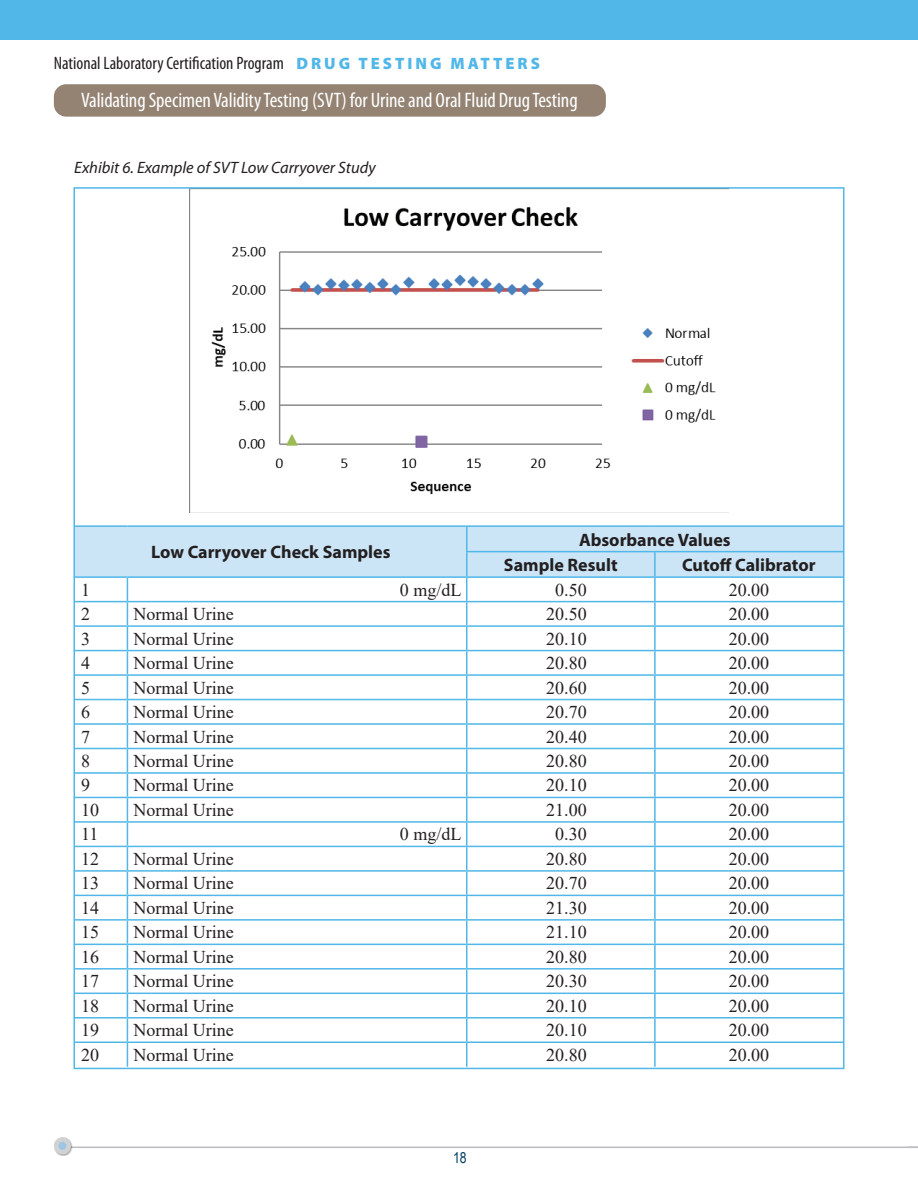
<style>
.page{position:relative;width:918px;height:1188px;background:#fff}
.page>*{position:absolute;margin:0;border:0;box-sizing:border-box;transform-origin:0 0}
.t1{font:condensed 21px "Myriad Pro";letter-spacing:-.005em;color:#fff}
.t2{font:18px "Times New Roman";color:#231f20}
.t3{font:700 18px "Myriad Pro";color:#231f20}
.t4{font:condensed 18px "Myriad Pro";color:#231f20}
.Table_Title{font:italic 16.5px "Myriad Pro";color:#231f20}
.t5{font:15px "Arial Narrow";color:#003e5e}
.s1{font-weight:900;font-stretch:normal;font-size:16.5px;color:#50b7e8}
</style>
<div class="page">
<hr style="left:68px;top:1147px;width:850px;height:1px;background:#bcbdc0">
<div style="left:54px;top:1138px;width:19px;height:18px;background:#231f20;opacity:.35"></div>
<div style="left:56px;top:1140px;width:13px;height:12px;background:#9dc6e5;border-radius:50%"></div>
<div style="left:54px;top:1137px;width:17px;height:17px;border:4px solid #d1d2d4;border-radius:50%"></div>
<div style="left:0;top:0;width:918px;height:40px;background:#50b7e8"></div>
<div style="left:54px;top:84px;width:552px;height:33px;background:#948373;border-radius:12px"></div>
<img style="left:189px;top:190px;width:540px;height:323px">
<hr style="left:75px;top:525px;width:52px;height:2px;background:#50b7e8">
<hr style="left:127px;top:525px;width:340px;height:2px;background:#50b7e8">
<hr style="left:467px;top:525px;width:188px;height:2px;background:#50b7e8">
<hr style="left:655px;top:525px;width:188px;height:2px;background:#50b7e8">
<svg style="left:77px;top:526px;width:764px;height:540px"></svg>
<hr style="left:467px;top:1042px;width:188px;height:1px;background:#50b7e8">
<hr style="left:466px;top:1043px;width:2px;height:24px;background:#50b7e8">
<hr style="left:655px;top:1042px;width:188px;height:1px;background:#50b7e8">
<hr style="left:654px;top:1043px;width:2px;height:24px;background:#50b7e8">
<p class="t4" style="left:54px;top:54px;width:488px">National Laboratory Certification Program <span class="s1">D R U G T E S T I N G M AT T E R S</span></p>
<p class="t1" style="left:81px;top:89px;width:498px">Validating Specimen Validity Testing (SVT) for Urine and Oral Fluid Drug Testing</p>
<p class="Table_Title" style="left:74px;top:159px;width:303px">Exhibit 6. Example of SVT Low Carryover Study</p>
<p class="t3" style="left:151px;top:542px;width:241px">Low Carryover Check Samples</p>
<p class="t3" style="left:579px;top:529px;width:153px">Absorbance Values</p>
<p class="t3" style="left:504px;top:555px;width:115px">Sample Result</p>
<p class="t3" style="left:682px;top:555px;width:135px">Cutoff Calibrator</p>
<p class="t2" style="left:81px;top:577px;width:10px">1</p>
<p class="t2" style="left:400px;top:577px;width:63px">0 mg/dL</p>
<p class="t2" style="left:555px;top:577px;width:33px">0.50</p>
<p class="t2" style="left:729px;top:577px;width:42px">20.00</p>
<p class="t2" style="left:81px;top:601px;width:10px">2</p>
<p class="t2" style="left:133px;top:601px;width:102px">Normal Urine</p>
<p class="t2" style="left:546px;top:601px;width:42px">20.50</p>
<p class="t2" style="left:729px;top:601px;width:42px">20.00</p>
<p class="t2" style="left:81px;top:626px;width:10px">3</p>
<p class="t2" style="left:133px;top:626px;width:102px">Normal Urine</p>
<p class="t2" style="left:546px;top:626px;width:42px">20.10</p>
<p class="t2" style="left:729px;top:626px;width:42px">20.00</p>
<p class="t2" style="left:81px;top:650px;width:10px">4</p>
<p class="t2" style="left:133px;top:650px;width:102px">Normal Urine</p>
<p class="t2" style="left:546px;top:650px;width:42px">20.80</p>
<p class="t2" style="left:729px;top:650px;width:42px">20.00</p>
<p class="t2" style="left:81px;top:675px;width:10px">5</p>
<p class="t2" style="left:133px;top:675px;width:102px">Normal Urine</p>
<p class="t2" style="left:546px;top:675px;width:42px">20.60</p>
<p class="t2" style="left:729px;top:675px;width:42px">20.00</p>
<p class="t2" style="left:81px;top:699px;width:10px">6</p>
<p class="t2" style="left:133px;top:699px;width:102px">Normal Urine</p>
<p class="t2" style="left:546px;top:699px;width:42px">20.70</p>
<p class="t2" style="left:729px;top:699px;width:42px">20.00</p>
<p class="t2" style="left:81px;top:724px;width:10px">7</p>
<p class="t2" style="left:133px;top:724px;width:102px">Normal Urine</p>
<p class="t2" style="left:546px;top:724px;width:42px">20.40</p>
<p class="t2" style="left:729px;top:724px;width:42px">20.00</p>
<p class="t2" style="left:81px;top:748px;width:10px">8</p>
<p class="t2" style="left:133px;top:748px;width:102px">Normal Urine</p>
<p class="t2" style="left:546px;top:748px;width:42px">20.80</p>
<p class="t2" style="left:729px;top:748px;width:42px">20.00</p>
<p class="t2" style="left:81px;top:773px;width:10px">9</p>
<p class="t2" style="left:133px;top:773px;width:102px">Normal Urine</p>
<p class="t2" style="left:546px;top:773px;width:42px">20.10</p>
<p class="t2" style="left:729px;top:773px;width:42px">20.00</p>
<p class="t2" style="left:81px;top:797px;width:19px">10</p>
<p class="t2" style="left:133px;top:797px;width:102px">Normal Urine</p>
<p class="t2" style="left:546px;top:797px;width:42px">21.00</p>
<p class="t2" style="left:729px;top:797px;width:42px">20.00</p>
<p class="t2" style="left:81px;top:822px;width:19px">11</p>
<p class="t2" style="left:400px;top:822px;width:63px">0 mg/dL</p>
<p class="t2" style="left:555px;top:822px;width:33px">0.30</p>
<p class="t2" style="left:729px;top:822px;width:42px">20.00</p>
<p class="t2" style="left:81px;top:846px;width:19px">12</p>
<p class="t2" style="left:133px;top:846px;width:102px">Normal Urine</p>
<p class="t2" style="left:546px;top:846px;width:42px">20.80</p>
<p class="t2" style="left:729px;top:846px;width:42px">20.00</p>
<p class="t2" style="left:81px;top:871px;width:19px">13</p>
<p class="t2" style="left:133px;top:871px;width:102px">Normal Urine</p>
<p class="t2" style="left:546px;top:871px;width:42px">20.70</p>
<p class="t2" style="left:729px;top:871px;width:42px">20.00</p>
<p class="t2" style="left:81px;top:895px;width:19px">14</p>
<p class="t2" style="left:133px;top:895px;width:102px">Normal Urine</p>
<p class="t2" style="left:546px;top:895px;width:42px">21.30</p>
<p class="t2" style="left:729px;top:895px;width:42px">20.00</p>
<p class="t2" style="left:81px;top:920px;width:19px">15</p>
<p class="t2" style="left:133px;top:920px;width:102px">Normal Urine</p>
<p class="t2" style="left:546px;top:920px;width:42px">21.10</p>
<p class="t2" style="left:729px;top:920px;width:42px">20.00</p>
<p class="t2" style="left:81px;top:944px;width:19px">16</p>
<p class="t2" style="left:133px;top:944px;width:102px">Normal Urine</p>
<p class="t2" style="left:546px;top:944px;width:42px">20.80</p>
<p class="t2" style="left:729px;top:944px;width:42px">20.00</p>
<p class="t2" style="left:81px;top:969px;width:19px">17</p>
<p class="t2" style="left:133px;top:969px;width:102px">Normal Urine</p>
<p class="t2" style="left:546px;top:969px;width:42px">20.30</p>
<p class="t2" style="left:729px;top:969px;width:42px">20.00</p>
<p class="t2" style="left:81px;top:993px;width:19px">18</p>
<p class="t2" style="left:133px;top:993px;width:102px">Normal Urine</p>
<p class="t2" style="left:546px;top:993px;width:42px">20.10</p>
<p class="t2" style="left:729px;top:993px;width:42px">20.00</p>
<p class="t2" style="left:81px;top:1018px;width:19px">19</p>
<p class="t2" style="left:133px;top:1018px;width:102px">Normal Urine</p>
<p class="t2" style="left:546px;top:1018px;width:42px">20.10</p>
<p class="t2" style="left:729px;top:1018px;width:42px">20.00</p>
<p class="t2" style="left:81px;top:1042px;width:19px">20</p>
<p class="t2" style="left:133px;top:1042px;width:102px">Normal Urine</p>
<p class="t2" style="left:546px;top:1042px;width:42px">20.80</p>
<p class="t2" style="left:729px;top:1042px;width:42px">20.00</p>
<p class="t5" style="left:453px;top:1147px;width:15px">18</p>
</div>
